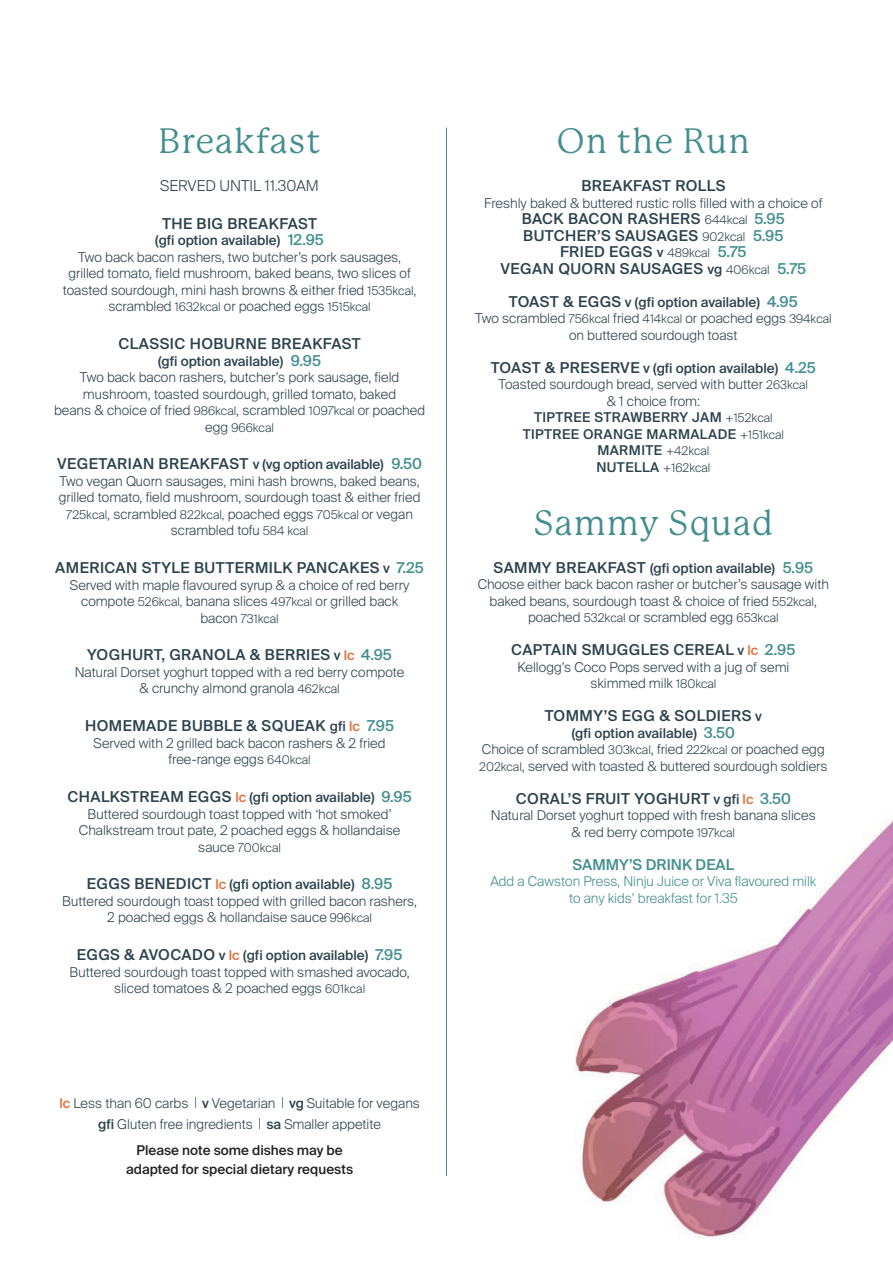
<style>
.page{position:relative;width:893px;height:1263px;background:#fff}
.page>*{position:absolute;margin:0;border:0;box-sizing:border-box;transform-origin:0 0}
.t1{font:34.5px "P22 Mackinac Pro";letter-spacing:.03em;color:#448e8f}
.t2{font:500 15px/16.5px "Suisse Intl";letter-spacing:.03em;color:#2c424d;text-align:center}
.t3{font:300 15px "Suisse Intl";color:#2c424d}
.t4{font:500 15px "Suisse Intl";color:#448e8f}
.t5{font:300 13.5px/16.5px "Suisse Intl";color:#2c424d;text-align:center}
.t6{font:500 13.5px/16.5px "Suisse Intl";letter-spacing:.03em;color:#2c424d;text-align:center}
.t7{font:300 13.5px/16.5px "Suisse Intl";color:#448e8f;text-align:center}
.t8{font:500 13.5px/19.2px "Suisse Intl";color:#231f20;text-align:center}
.t9{font:300 12px "Suisse Intl";color:#2c424d}
.s1{font-weight:500}
.s2{font-weight:500;font-size:15px;color:#448e8f}
.s3{font-size:12px}
.s4{font-size:13.5px}
.s5{font-weight:500;font-size:15px}
.s6{color:#448e8f}
.s7{font-size:13.5px;color:#e06c38}
.s8{font-weight:500;color:#e06c38}
.s9{font-weight:300;font-size:12px}
.s10{font-size:15px}
.s11{font-size:15px;color:#448e8f}
.s12{font-weight:300}
.s13{font-weight:500;font-size:13.5px}
</style>
<div class="page">
<img style="left:259px;top:817px;width:634px;height:421px">
<hr style="left:446px;top:128px;width:1px;height:1048px;background:#448e8f">
<h1 class="t1" style="left:159px;top:122px;width:164px">Breakfast</h1>
<p class="t3" style="left:160px;top:177px;width:160px">SERVED UNTIL 11.30AM</p>
<p class="t2" style="left:162px;top:215px;width:157px">THE BIG BREAKFAST</p>
<p class="t5" style="left:63px;top:232px;width:355px"><span class="s1">(gfi option available)</span> <span class="s2">12.95<br></span>Two back bacon rashers, two butcher’s pork sausages, grilled tomato, field mushroom, baked beans, two slices of toasted sourdough, mini hash browns &amp; either fried <span class="s3">1535kcal</span>, scrambled <span class="s3">1632kcal</span> or poached eggs <span class="s3">1515kcal</span></p>
<p class="t2" style="left:118px;top:336px;width:244px">CLASSIC HOBURNE BREAKFAST</p>
<p class="t5" style="left:54px;top:353px;width:373px"><span class="s1">(gfi option available)</span> <span class="s2">9.95<br></span>Two back bacon rashers, butcher’s pork sausage, field mushroom, toasted sourdough, grilled tomato, baked<br>beans &amp; choice of fried <span class="s3">986kcal</span>, scrambled <span class="s3">1097kcal</span> or poached</p>
<p class="t9" style="left:205px;top:420px;width:70px"><span class="s4">egg</span> 966kcal</p>
<p class="t5" style="left:57px;top:456px;width:366px"><span class="s5">VEGETARIAN BREAKFAST</span> <span class="s1">v (vg option available)</span> <span class="s2">9.50<br></span>Two vegan Quorn sausages, mini hash browns, baked beans, grilled tomato, field mushroom, sourdough toast &amp; either fried <span class="s3">725kcal</span>, scrambled <span class="s3">822kcal,</span> poached eggs <span class="s3">705kcal</span> or vegan scrambled tofu <span class="s3">584 kcal</span></p>
<p class="t2" style="left:55px;top:560px;width:370px">AMERICAN STYLE BUTTERMILK PANCAKES <span class="s4">v</span> <span class="s6">7.25</span></p>
<p class="t5" style="left:70px;top:577px;width:341px">Served with maple flavoured syrup &amp; a choice of red berry compote <span class="s3">526kcal,</span> banana slices <span class="s3">497kcal</span> or grilled back</p>
<p class="t9" style="left:201px;top:611px;width:80px"><span class="s4">bacon</span> 731kcal</p>
<p class="t2" style="left:87px;top:647px;width:306px">YOGHURT, GRANOLA &amp; BERRIES <span class="s4">v</span> <span class="s7">lc</span> <span class="s6">4.95</span></p>
<p class="t5" style="left:75px;top:664px;width:331px">Natural Dorset yoghurt topped with a red berry compote &amp; crunchy almond granola <span class="s3">462kcal</span></p>
<p class="t2" style="left:85px;top:718px;width:311px">HOMEMADE BUBBLE &amp; SQUEAK <span class="s4">gfi</span> <span class="s7">lc</span> <span class="s6">7.95</span></p>
<p class="t5" style="left:94px;top:735px;width:294px">Served with 2 grilled back bacon rashers &amp; 2 fried free-range eggs <span class="s3">640kcal</span></p>
<p class="t5" style="left:67px;top:789px;width:346px"><span class="s5">CHALKSTREAM EGGS</span> <span class="s8">lc</span> <span class="s1">(gfi option available)</span> <span class="s2">9.95<br></span>Buttered sourdough toast topped with ‘hot smoked’<br>Chalkstream trout pate, 2 poached eggs &amp; hollandaise</p>
<p class="t9" style="left:198px;top:840px;width:84px"><span class="s4">sauce</span> 700kcal</p>
<p class="t5" style="left:62px;top:876px;width:356px"><span class="s5">EGGS BENEDICT</span> <span class="s8">lc</span> <span class="s1">(gfi option available)</span> <span class="s2">8.95<br></span>Buttered sourdough toast topped with grilled bacon rashers,<br>2 poached eggs &amp; hollandaise sauce <span class="s3">996kcal</span></p>
<p class="t5" style="left:70px;top:947px;width:341px"><span class="s5">EGGS &amp; AVOCADO</span> <span class="s1">v</span> <span class="s8">lc</span> <span class="s1">(gfi option available)</span> <span class="s2">7.95<br></span>Buttered sourdough toast topped with smashed avocado, sliced tomatoes &amp; 2 poached eggs <span class="s3">601kcal</span></p>
<p class="t5" style="left:59px;top:1093px;width:362px;line-height:20.7px"><span class="s8">lc</span> Less than 60 carbs <span class="s1">v</span> Vegetarian <span class="s1">vg</span> Suitable for vegans <span class="s1">gfi</span> Gluten free ingredients <span class="s1">sa</span> Smaller appetite</p>
<p class="t8" style="left:126px;top:1141px;width:229px">Please note some dishes may be adapted for special dietary requests</p>
<h1 class="t1" style="left:557px;top:122px;width:194px">On the Run</h1>
<p class="t2" style="left:581px;top:178px;width:146px">BREAKFAST ROLLS</p>
<p class="t5" style="left:484px;top:195px;width:340px">Freshly baked &amp; buttered rustic rolls filled with a choice of</p>
<p class="t2" style="left:500px;top:211px;width:307px">BACK BACON RASHERS <span class="s9">644kcal</span> <span class="s6">5.95<br></span>BUTCHER’S SAUSAGES <span class="s9">902kcal</span> <span class="s6">5.95<br></span>FRIED EGGS <span class="s4">v</span> <span class="s9">489kcal</span> <span class="s6">5.75<br></span>VEGAN QUORN SAUSAGES <span class="s4">vg</span> <span class="s9">406kcal</span> <span class="s6">5.75</span></p>
<p class="t5" style="left:475px;top:294px;width:358px"><span class="s5">TOAST &amp; EGGS</span> <span class="s1">v (gfi option available)</span> <span class="s2">4.95<br></span>Two scrambled <span class="s3">756kcal</span> fried <span class="s3">414kcal</span> or poached eggs <span class="s3">394kcal </span>on buttered sourdough toast</p>
<p class="t6" style="left:491px;top:360px;width:327px"><span class="s10">TOAST &amp; PRESERVE</span> v (gfi option available) <span class="s11">4.25<br></span><span class="s12">Toasted sourdough bread, served with butter</span> <span class="s9">263kcal<br></span><span class="s12">&amp; 1 choice from:<br></span>TIPTREE STRAWBERRY JAM <span class="s9">+152kcal<br></span>TIPTREE ORANGE MARMALADE <span class="s9">+151kcal </span>MARMITE <span class="s9">+42kcal</span></p>
<p class="t9" style="left:596px;top:460px;width:115px"><span class="s13">NUTELLA</span> +162kcal</p>
<h1 class="t1" style="left:534px;top:503px;width:241px">Sammy Squad</h1>
<p class="t5" style="left:478px;top:560px;width:353px"><span class="s5">SAMMY BREAKFAST</span> <span class="s1">(gfi option available)</span> <span class="s2">5.95<br></span>Choose either back bacon rasher or butcher’s sausage with baked beans, sourdough toast &amp; choice of fried <span class="s3">552kcal</span>, poached <span class="s3">532kcal</span> or scrambled egg <span class="s3">653kcal</span></p>
<p class="t2" style="left:511px;top:642px;width:286px">CAPTAIN SMUGGLES CEREAL <span class="s4">v</span> <span class="s7">lc</span> <span class="s6">2.95</span></p>
<p class="t5" style="left:517px;top:659px;width:274px">Kellogg’s Coco Pops served with a jug of semi skimmed milk <span class="s3">180kcal</span></p>
<p class="t2" style="left:545px;top:708px;width:219px">TOMMY’S EGG &amp; SOLDIERS <span class="s4">v</span></p>
<p class="t5" style="left:479px;top:725px;width:350px"><span class="s1">(gfi option available)</span> <span class="s2">3.50<br></span>Choice of scrambled <span class="s3">303kcal</span>, fried <span class="s3">222kcal</span> or poached egg<br><span class="s3">202kcal</span>, served with toasted &amp; buttered sourdough soldiers</p>
<p class="t2" style="left:516px;top:790px;width:277px">CORAL’S FRUIT YOGHURT <span class="s4">v gfi</span> <span class="s7">lc</span> <span class="s6">3.50</span></p>
<p class="t5" style="left:491px;top:807px;width:326px">Natural Dorset yoghurt topped with fresh banana slices &amp; red berry compote <span class="s3">197kcal</span></p>
<p class="t4" style="left:572px;top:856px;width:163px">SAMMY’S DRINK DEAL</p>
<p class="t7" style="left:490px;top:873px;width:327px">Add a Cawston Press, Ninju Juice or Viva flavoured milk to any kids’ breakfast for 1.35</p>
</div>
